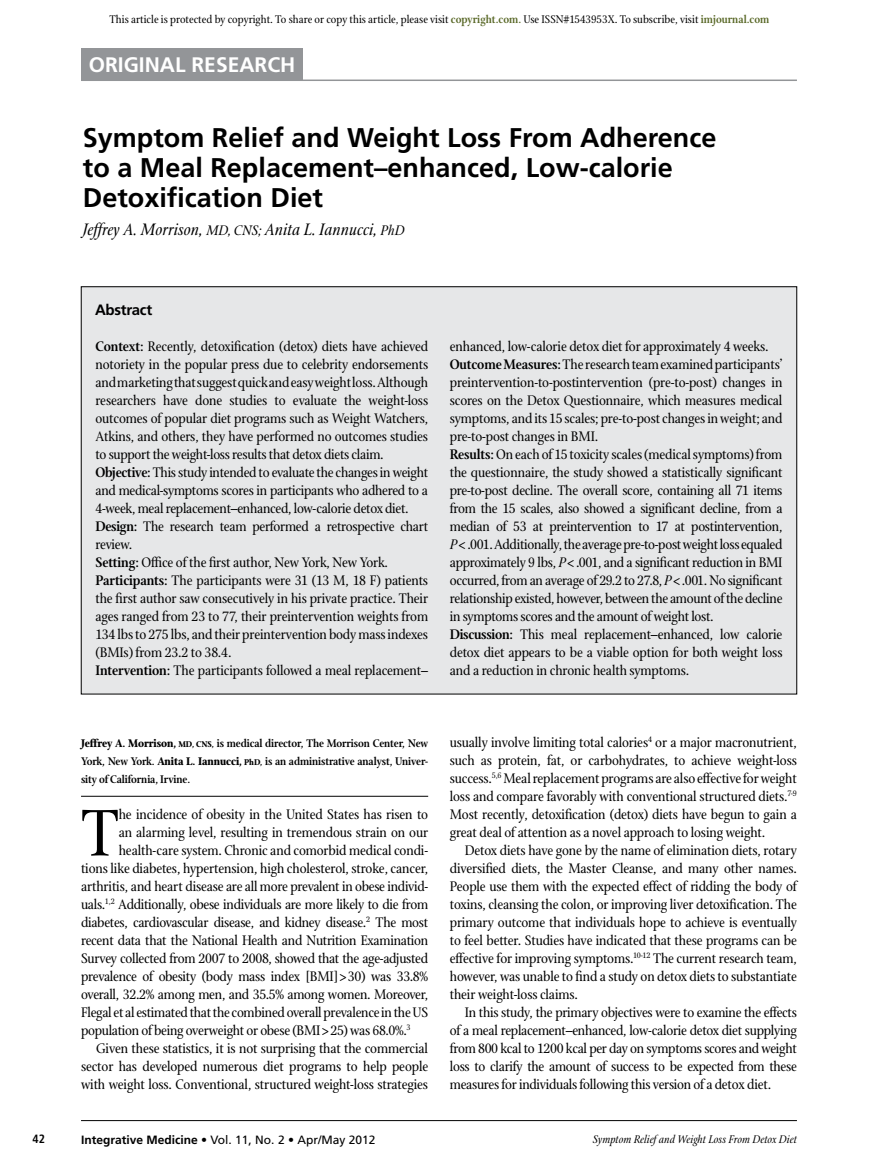
<style>
.page{position:relative;width:878px;height:1175px;background:#fff}
.page>*{position:absolute;margin:0;border:0;box-sizing:border-box;transform-origin:0 0}
.t1{font:71.1px "Stone Print";color:#000}
.t2{font:700 27px/30px "Frutiger";color:#000}
.t3{font:700 21px "Frutiger";color:#fff}
.t4{font:italic 18px "Stone Print";color:#000}
.t5{font:15px/18px "Stone Print";letter-spacing:-.01em;color:#000;text-align:justify}
.t6{font:700 15px "Frutiger";letter-spacing:-.02em;color:#000}
.t7{font:600 12px/18px "Stone Print";letter-spacing:-.01em;color:#000;text-align:justify}
.t8{font:12px "Stone Print";color:#000}
.t9{font:12px "Frutiger";color:#000}
.t10{font:italic 12px "Stone Print";color:#000}
.t11{font:700 condensed 12px "Frutiger";color:#000}
.s1{font-weight:600;color:#596827}
.s2{font-size:15px}
.s3{font-weight:600}
.s4{font-style:italic}
.s5{font-weight:700}
.s6{font-weight:700;font-size:9px}
</style>
<div class="page">
<hr style="left:81px;top:1120px;width:715px;height:1px;background:#000">
<hr style="left:81px;top:80px;width:715px;height:1px;background:#939598">
<div style="left:81px;top:49px;width:222px;height:32px;background:#939598"></div>
<div style="left:81px;top:287px;width:715px;height:407px;background:#e6e7e8"></div>
<hr style="left:81px;top:796px;width:347px;height:1px;background:#000">
<p class="t8" style="left:109px;top:13px;width:661px">This article is protected by copyright. To share or copy this article, please visit <span class="s1">copyright.com.</span> Use ISSN#1543953X. To subscribe, visit <span class="s1">imjournal.com</span></p>
<h3 class="t3" style="left:89px;top:52px;width:208px">original research</h3>
<h2 class="t2" style="left:83px;top:123px;width:635px">Symptom Relief and Weight Loss From Adherence to a Meal Replacement–enhanced, Low-calorie<br>Detoxification Diet</h2>
<p class="t4" style="left:83px;top:219px;width:323px">Jeffrey A. Morrison, <span class="s2">MD, CNS;</span> Anita L. Iannucci, <span class="s2">PhD</span></p>
<p class="t6" style="left:95px;top:301px;width:59px">Abstract</p>
<p class="t5" style="left:95px;top:337px;width:334px;text-align:left"><span class="s3">Context:</span> Recently, detoxification (detox) diets have achieved notoriety in the popular press due to celebrity endorsements and marketing that suggest quick and easy weight loss. Although researchers have done studies to evaluate the weight-loss outcomes of popular diet programs such as Weight Watchers, Atkins, and others, they have performed no outcomes studies to support the weight-loss results that detox diets claim.<br><span class="s3">Objective:</span> This study intended to evaluate the changes in weight and medical-symptoms scores in participants who adhered to a 4-week, meal replacement–enhanced, low-calorie detox diet.<br><span class="s3">Design:</span> The research team performed a retrospective chart review.<br><span class="s3">Setting:</span> Office of the first author, New York, New York.<br><span class="s3">Participants:</span> The participants were 31 (13 M, 18 F) patients the first author saw consecutively in his private practice. Their ages ranged from 23 to 77, their preintervention weights from 134 lbs to 275 lbs, and their preintervention body mass indexes (BMIs) from 23.2 to 38.4.<br><span class="s3">Intervention:</span> The participants followed a meal replacement–</p>
<p class="t5" style="left:450px;top:337px;width:334px;text-align:left">enhanced, low-calorie detox diet for approximately 4 weeks.<br><span class="s3">Outcome Measures:</span> The research team examined participants’ preintervention-to-postintervention (pre-to-post) changes in scores on the Detox Questionnaire, which measures medical symptoms, and its 15 scales; pre-to-post changes in weight; and pre-to-post changes in BMI.<br><span class="s3">Results:</span> On each of 15 toxicity scales (medical symptoms) from the questionnaire, the study showed a statistically significant pre-to-post decline. The overall score, containing all 71 items from the 15 scales, also showed a significant decline, from a median of 53 at preintervention to 17 at postintervention, <span class="s4">P</span>&lt;.001. Additionally, the average pre-to-post weight loss equaled approximately 9 lbs, <span class="s4">P</span>&lt;.001, and a significant reduction in BMI occurred, from an average of 29.2 to 27.8, <span class="s4">P</span>&lt;.001. No significant relationship existed, however, between the amount of the decline in symptoms scores and the amount of weight lost.<br><span class="s3">Discussion:</span> This meal replacement–enhanced, low calorie detox diet appears to be a viable option for both weight loss and a reduction in chronic health symptoms.</p>
<p class="t7" style="left:81px;top:734px;width:348px"><span class="s5">Jeffrey A. Morrison,</span> <span class="s6">MD, CNS,</span> is medical director, The Morrison Center, New York, New York. <span class="s5">Anita L. Iannucci,</span> <span class="s6">PhD,</span> is an administrative analyst, Univer&shy;sity of California, Irvine.</p>
<h1 class="t1" style="left:81px;top:792px;width:40px">T</h1>
<p class="t5" style="left:119px;top:805px;width:311px">he incidence of obesity in the United States has risen to</p>
<p class="t5" style="left:119px;top:823px;width:311px">an alarming level, resulting in tremendous strain on our</p>
<p class="t5" style="left:119px;top:841px;width:311px">health-care system. Chronic and comorbid medical condi-</p>
<p class="t5" style="left:81px;top:859px;width:348px">tions like diabetes, hypertension, high cholesterol, stroke, cancer,</p>
<p class="t5" style="left:81px;top:877px;width:348px">arthritis, and heart disease are all more prevalent in obese individ-</p>
<p class="t5" style="left:81px;top:895px;width:348px">uals.<sup>1,2</sup> Additionally, obese individuals are more likely to die from</p>
<p class="t5" style="left:81px;top:913px;width:348px">diabetes, cardiovascular disease, and kidney disease.<sup>2</sup> The most</p>
<p class="t5" style="left:81px;top:931px;width:348px">recent data that the National Health and Nutrition Examination</p>
<p class="t5" style="left:81px;top:949px;width:348px">Survey collected from 2007 to 2008, showed that the age-adjusted</p>
<p class="t5" style="left:81px;top:967px;width:348px">prevalence of obesity (body mass index [BMI]&gt;30) was 33.8%</p>
<p class="t5" style="left:81px;top:985px;width:348px">overall, 32.2% among men, and 35.5% among women. Moreover,</p>
<p class="t5" style="left:81px;top:1003px;width:349px">Flegal et al estimated that the combined overall prevalence in the US</p>
<p class="t5" style="left:81px;top:1021px;width:331px">population of being overweight or obese (BMI&gt;25) was 68.0%.<sup>3</sup></p>
<p class="t5" style="left:96px;top:1039px;width:333px">Given these statistics, it is not surprising that the commercial</p>
<p class="t5" style="left:81px;top:1057px;width:348px">sector has developed numerous diet programs to help people</p>
<p class="t5" style="left:81px;top:1075px;width:348px">with weight loss. Conventional, structured weight-loss strategies</p>
<p class="t11" style="left:33px;top:1132px;width:14px">42</p>
<p class="t9" style="left:81px;top:1132px;width:296px"><span class="s5">Integrative Medicine</span> • Vol. 11, No. 2 • Apr/May 2012</p>
<p class="t5" style="left:450px;top:733px;width:348px">usually involve limiting total calories<sup>4</sup> or a major macronutrient, such as protein, fat, or carbohydrates, to achieve weight-loss success.<sup>5,6</sup> Meal replacement programs are also effective for weight loss and compare favorably with conventional structured diets.<sup>7-9<br></sup>Most recently, detoxification (detox) diets have begun to gain a great deal of attention as a novel approach to losing weight.</p>
<p class="t5" style="left:450px;top:841px;width:348px;text-indent:15px">Detox diets have gone by the name of elimination diets, rotary diversified diets, the Master Cleanse, and many other names.<br>People use them with the expected effect of ridding the body of toxins, cleansing the colon, or improving liver detoxification. The primary outcome that individuals hope to achieve is eventually to feel better. Studies have indicated that these programs can be effective for improving symptoms.<sup>10-12</sup> The current research team, however, was unable to find a study on detox diets to substantiate their weight-loss claims.</p>
<p class="t5" style="left:450px;top:1003px;width:348px;text-indent:15px">In this study, the primary objectives were to examine the effects of a meal replacement–enhanced, low-calorie detox diet supplying from 800 kcal to 1200 kcal per day on symptoms scores and weight loss to clarify the amount of success to be expected from these measures for individuals following this version of a detox diet.</p>
<p class="t10" style="left:593px;top:1132px;width:205px">Symptom Relief and Weight Loss From Detox Diet</p>
</div>
